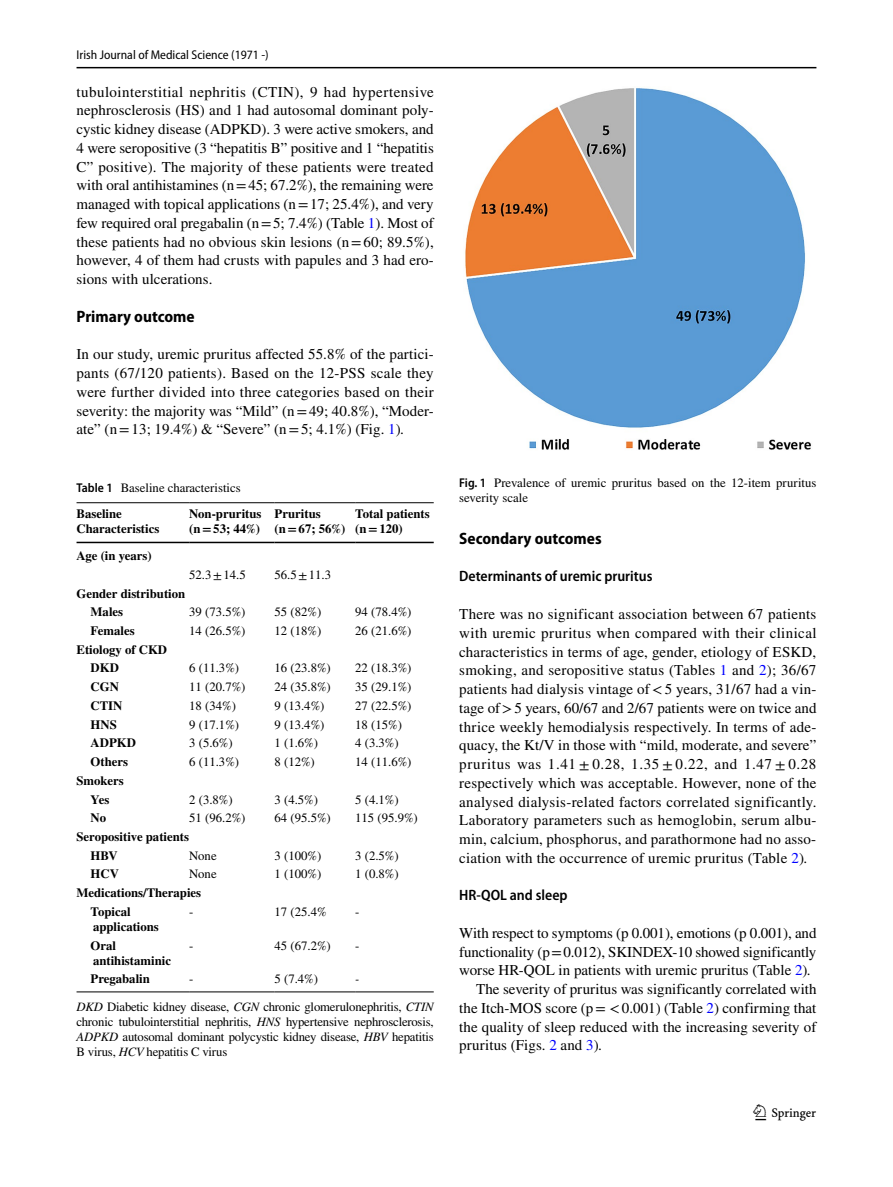
<style>
.page{position:relative;width:893px;height:1187px;background:#fff}
.page>*{position:absolute;margin:0;border:0;box-sizing:border-box;transform-origin:0 0}
.t1{font:22.5px "Springnew Regular 3";color:#000}
.t2{font:700 semi-condensed 16.5px "Myriad Pro";color:#000}
.t3{font:15px/18.8px "STIX";letter-spacing:.005em;color:#000;text-align:justify}
.t4{font:600 semi-condensed 15px "Myriad Pro";color:#000}
.t5{font:12.75px/15px "STIX";color:#000;text-align:justify}
.t6{font:700 12.75px/15px "STIX";color:#000}
.t7{font:semi-condensed 12.75px "Myriad Pro";color:#000}
.t8{font:italic 12.75px "STIX";color:#000}
.s1{color:#00f}
.s2{font-style:italic}
.s3{font-family:"Myriad Pro";font-weight:600;font-stretch:semi-condensed}
</style>
<div class="page">
<hr style="left:77px;top:67px;width:739px;height:1px;background:#000">
<hr style="left:77px;top:502px;width:112px;height:1px;background:#000">
<hr style="left:77px;top:541px;width:112px;height:2px;background:#000">
<hr style="left:189px;top:502px;width:86px;height:1px;background:#000">
<hr style="left:189px;top:541px;width:86px;height:2px;background:#000">
<hr style="left:275px;top:502px;width:80px;height:1px;background:#000">
<hr style="left:275px;top:541px;width:80px;height:2px;background:#000">
<hr style="left:355px;top:502px;width:79px;height:1px;background:#000">
<hr style="left:355px;top:541px;width:79px;height:2px;background:#000">
<hr style="left:77px;top:991px;width:112px;height:1px;background:#000">
<hr style="left:189px;top:991px;width:86px;height:1px;background:#000">
<hr style="left:275px;top:991px;width:80px;height:1px;background:#000">
<hr style="left:355px;top:991px;width:79px;height:1px;background:#000">
<img style="left:465px;top:88px;width:346px;height:362px">
<p class="t7" style="left:77px;top:48px;width:194px">Irish Journal of Medical Science (1971 -)</p>
<p class="t3" style="left:77px;top:83px;width:359px">tubulointerstitial nephritis (CTIN), 9 had hypertensive nephrosclerosis (HS) and 1 had autosomal dominant poly&shy;cystic kidney disease (ADPKD). 3 were active smokers, and 4 were seropositive (3 “hepatitis B” positive and 1 “hepatitis C” positive). The majority of these patients were treated with oral antihistamines (n=45; 67.2%), the remaining were managed with topical applications (n=17; 25.4%), and very few required oral pregabalin (n=5; 7.4%) (Table <span class="s1">1</span>). Most of these patients had no obvious skin lesions (n=60; 89.5%), however, 4 of them had crusts with papules and 3 had ero&shy;sions with ulcerations.</p>
<p class="t2" style="left:77px;top:307px;width:120px">Primary outcome</p>
<p class="t3" style="left:77px;top:346px;width:359px">In our study, uremic pruritus affected 55.8% of the partici&shy;pants (67/120 patients). Based on the 12-PSS scale they were further divided into three categories based on their severity: the majority was “Mild” (n=49; 40.8%), “Moder&shy;ate” (n=13; 19.4%) &amp; “Severe” (n=5; 4.1%) (Fig. <span class="s1">1</span>)<span class="s2">.</span></p>
<p class="t5" style="left:77px;top:481px;width:166px"><span class="s3">Table 1</span> Baseline characteristics</p>
<p class="t6" style="left:77px;top:506px;width:84px">Baseline<br>Characteristics</p>
<p class="t6" style="left:189px;top:506px;width:74px">Non-pruritus (n=53; 44%)</p>
<p class="t6" style="left:275px;top:506px;width:72px">Pruritus (n=67; 56%)</p>
<p class="t6" style="left:355px;top:506px;width:76px">Total patients (n=120)</p>
<p class="t6" style="left:77px;top:548px;width:77px">Age (in years)</p>
<p class="t5" style="left:189px;top:568px;width:58px">52.3±14.5</p>
<p class="t5" style="left:275px;top:568px;width:58px">56.5±11.3</p>
<p class="t6" style="left:91px;top:583px;width:96px;line-height:18.8px;text-indent:-14px">Gender distribution<br>Males</p>
<p class="t5" style="left:189px;top:605px;width:58px">39 (73.5%)</p>
<p class="t5" style="left:275px;top:605px;width:48px">55 (82%)</p>
<p class="t5" style="left:355px;top:605px;width:58px">94 (78.4%)</p>
<p class="t6" style="left:91px;top:623px;width:46px">Females</p>
<p class="t5" style="left:189px;top:624px;width:58px">14 (26.5%)</p>
<p class="t5" style="left:275px;top:624px;width:48px">12 (18%)</p>
<p class="t5" style="left:355px;top:624px;width:58px">26 (21.6%)</p>
<p class="t6" style="left:91px;top:640px;width:78px;line-height:18.8px;text-indent:-14px">Etiology of CKD<br>DKD</p>
<p class="t5" style="left:189px;top:661px;width:51px">6 (11.3%)</p>
<p class="t5" style="left:275px;top:661px;width:58px">16 (23.8%)</p>
<p class="t5" style="left:355px;top:661px;width:58px">22 (18.3%)</p>
<p class="t6" style="left:91px;top:679px;width:30px">CGN</p>
<p class="t5" style="left:189px;top:680px;width:58px">11 (20.7%)</p>
<p class="t5" style="left:275px;top:680px;width:58px">24 (35.8%)</p>
<p class="t5" style="left:355px;top:680px;width:58px">35 (29.1%)</p>
<p class="t6" style="left:91px;top:698px;width:33px">CTIN</p>
<p class="t5" style="left:189px;top:699px;width:48px">18 (34%)</p>
<p class="t5" style="left:275px;top:699px;width:51px">9 (13.4%)</p>
<p class="t5" style="left:355px;top:699px;width:58px">27 (22.5%)</p>
<p class="t6" style="left:91px;top:716px;width:28px">HNS</p>
<p class="t5" style="left:189px;top:717px;width:51px">9 (17.1%)</p>
<p class="t5" style="left:275px;top:717px;width:51px">9 (13.4%)</p>
<p class="t5" style="left:355px;top:717px;width:48px">18 (15%)</p>
<p class="t6" style="left:91px;top:735px;width:47px">ADPKD</p>
<p class="t5" style="left:189px;top:736px;width:45px">3 (5.6%)</p>
<p class="t5" style="left:275px;top:736px;width:45px">1 (1.6%)</p>
<p class="t5" style="left:355px;top:736px;width:45px">4 (3.3%)</p>
<p class="t6" style="left:91px;top:754px;width:39px">Others</p>
<p class="t5" style="left:189px;top:755px;width:51px">6 (11.3%)</p>
<p class="t5" style="left:275px;top:755px;width:42px">8 (12%)</p>
<p class="t5" style="left:355px;top:755px;width:58px">14 (11.6%)</p>
<p class="t6" style="left:77px;top:771px;width:49px;line-height:18.8px;text-align:center">Smokers<br>Yes</p>
<p class="t5" style="left:189px;top:792px;width:45px">2 (3.8%)</p>
<p class="t5" style="left:275px;top:792px;width:45px">3 (4.5%)</p>
<p class="t5" style="left:355px;top:792px;width:45px">5 (4.1%)</p>
<p class="t6" style="left:91px;top:810px;width:17px">No</p>
<p class="t5" style="left:189px;top:811px;width:58px">51 (96.2%)</p>
<p class="t5" style="left:275px;top:811px;width:58px">64 (95.5%)</p>
<p class="t5" style="left:355px;top:811px;width:64px">115 (95.9%)</p>
<p class="t6" style="left:91px;top:827px;width:100px;line-height:18.8px;text-indent:-14px">Seropositive patients<br>HBV</p>
<p class="t5" style="left:189px;top:848px;width:29px">None</p>
<p class="t5" style="left:275px;top:848px;width:48px">3 (100%)</p>
<p class="t5" style="left:355px;top:848px;width:45px">3 (2.5%)</p>
<p class="t6" style="left:91px;top:866px;width:30px">HCV</p>
<p class="t5" style="left:189px;top:867px;width:29px">None</p>
<p class="t5" style="left:275px;top:867px;width:48px">1 (100%)</p>
<p class="t5" style="left:355px;top:867px;width:45px">1 (0.8%)</p>
<p class="t6" style="left:91px;top:883px;width:112px;line-height:18.8px;text-indent:-14px">Medications/Therapies<br>Topical</p>
<p class="t6" style="left:93px;top:918px;width:67px">applications</p>
<p class="t5" style="left:189px;top:904px;width:6px">-</p>
<p class="t5" style="left:275px;top:904px;width:54px">17 (25.4%</p>
<p class="t5" style="left:355px;top:904px;width:6px">-</p>
<p class="t6" style="left:91px;top:937px;width:82px">Oral antihistaminic</p>
<p class="t5" style="left:189px;top:938px;width:6px">-</p>
<p class="t5" style="left:275px;top:938px;width:58px">45 (67.2%)</p>
<p class="t5" style="left:355px;top:938px;width:6px">-</p>
<p class="t6" style="left:91px;top:971px;width:61px">Pregabalin</p>
<p class="t5" style="left:189px;top:972px;width:6px">-</p>
<p class="t5" style="left:275px;top:972px;width:45px">5 (7.4%)</p>
<p class="t8" style="left:355px;top:970px;width:6px">-</p>
<p class="t5" style="left:77px;top:1000px;width:359px"><span class="s2">DKD</span> Diabetic kidney disease, <span class="s2">CGN</span> chronic glomerulonephritis, <span class="s2">CTIN </span>chronic tubulointerstitial nephritis, <span class="s2">HNS</span> hypertensive nephrosclerosis, <span class="s2">ADPKD</span> autosomal dominant polycystic kidney disease, <span class="s2">HBV</span> hepatitis B virus, <span class="s2">HCV</span> hepatitis C virus</p>
<p class="t5" style="left:459px;top:475px;width:359px"><span class="s3">Fig. 1</span> Prevalence of uremic pruritus based on the 12-item pruritus severity scale</p>
<p class="t2" style="left:459px;top:529px;width:144px">Secondary outcomes</p>
<p class="t4" style="left:459px;top:568px;width:195px">Determinants of uremic pruritus</p>
<p class="t3" style="left:459px;top:605px;width:359px">There was no significant association between 67 patients with uremic pruritus when compared with their clinical characteristics in terms of age, gender, etiology of ESKD, smoking, and seropositive status (Tables <span class="s1">1</span> and <span class="s1">2</span>); 36/67 patients had dialysis vintage of&lt;5 years, 31/67 had a vin&shy;tage of&gt;5 years, 60/67 and 2/67 patients were on twice and thrice weekly hemodialysis respectively. In terms of ade&shy;quacy, the Kt/V in those with “mild, moderate, and severe” pruritus was 1.41 ± 0.28, 1.35 ± 0.22, and 1.47 ± 0.28 respectively which was acceptable. However, none of the analysed dialysis-related factors correlated significantly.<br>Laboratory parameters such as hemoglobin, serum albu&shy;min, calcium, phosphorus, and parathormone had no asso&shy;ciation with the occurrence of uremic pruritus (Table <span class="s1">2</span>)<span class="s2">.</span></p>
<p class="t4" style="left:459px;top:887px;width:110px">HR‑QOL and sleep</p>
<p class="t3" style="left:459px;top:924px;width:359px">With respect to symptoms (p 0.001), emotions (p 0.001), and</p>
<p class="t3" style="left:459px;top:943px;width:359px">functionality (p=0.012), SKINDEX-10 showed significantly</p>
<p class="t3" style="left:459px;top:961px;width:354px">worse HR-QOL in patients with uremic pruritus (Table <span class="s1">2</span>)<span class="s2">.</span></p>
<p class="t3" style="left:476px;top:980px;width:342px">The severity of pruritus was significantly correlated with</p>
<p class="t3" style="left:459px;top:999px;width:359px">the Itch-MOS score (p= &lt;0.001) (Table <span class="s1">2</span>) confirming that</p>
<p class="t3" style="left:459px;top:1018px;width:359px">the quality of sleep reduced with the increasing severity of</p>
<p class="t3" style="left:459px;top:1036px;width:145px">pruritus (Figs. <span class="s1">2</span> and <span class="s1">3</span>)<span class="s2">.</span></p>
<h1 class="t1" style="left:755px;top:1104px;width:62px">1 3</h1>
</div>
